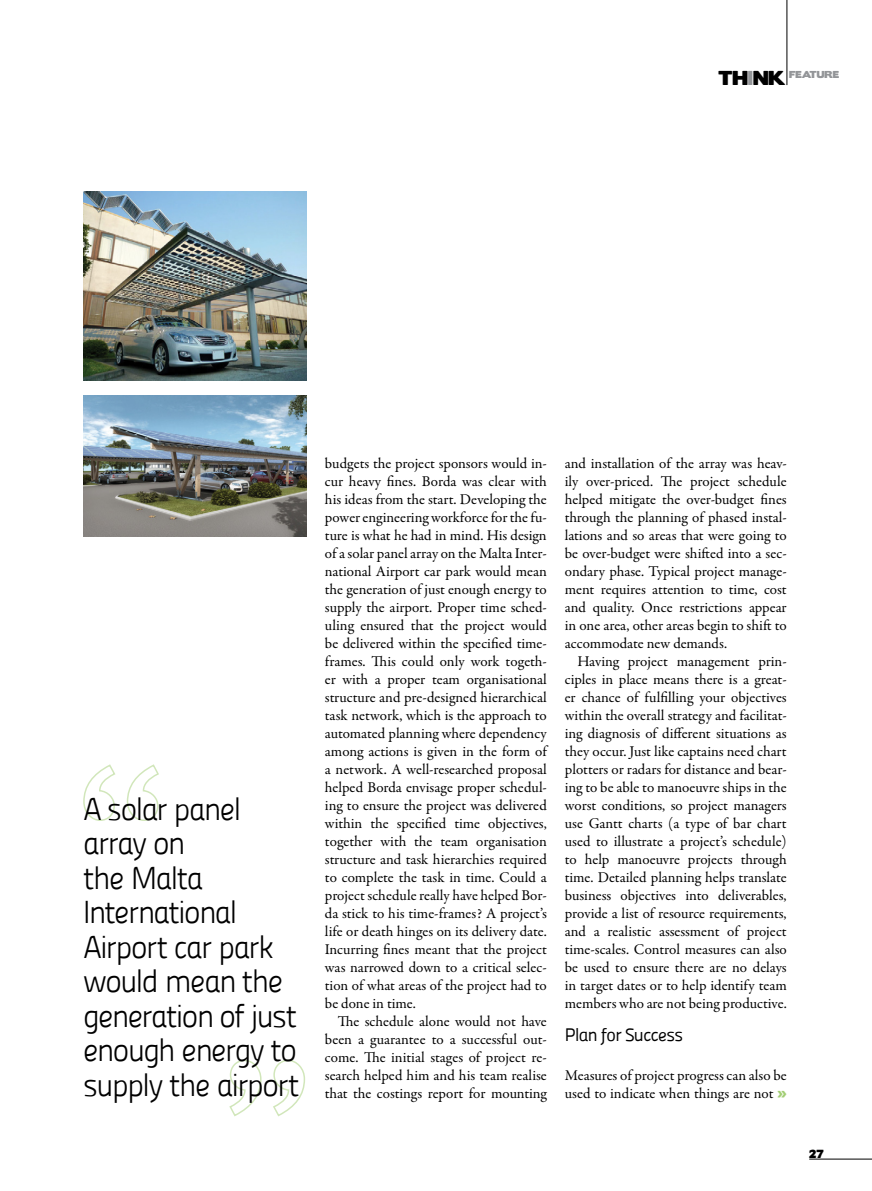
<style>
.page{position:relative;width:872px;height:1191px;background:#fff}
.page>*{position:absolute;margin:0;border:0;box-sizing:border-box;transform-origin:0 0}
.t1{font:31.5px/34.5px "Panefresco 250 wt";letter-spacing:-.05em;color:#000}
.t2{font:18px "Panefresco 400 wt";letter-spacing:-.035em;color:#000}
.t3{font:15px/18px "Garamond Premr Pro";color:#000;text-align:justify}
.t4{font:10.5px "Boris Black Bloxx";color:#000}
.t5{font:9px "Boris Black Bloxx";color:#939598}
.s1{font-size:18px;color:#000}
.s2{font-size:18px}
.s3{font-family:"Boris Black Bloxx";font-size:13.5px;color:#a3ce75}
</style>
<div class="page">
<hr style="left:786px;top:0;width:1px;height:85px;background:#000">
<hr style="left:809px;top:1158px;width:63px;height:1px;background:#000">
<img style="left:83px;top:191px;width:224px;height:189px">
<img style="left:83px;top:395px;width:224px;height:142px">
<svg style="left:229px;top:1059px;width:76px;height:58px"></svg>
<svg style="left:83px;top:764px;width:76px;height:57px"></svg>
<p class="t5" style="left:718px;top:68px;width:86px"><span class="s1">TH</span><span class="s2">I</span><span class="s1">NK</span> FEATURE</p>
<h1 class="t1" style="left:83px;top:789px;width:218px">A solar panel array on<br>the Malta<br>International<br>Airport car park would mean the generation of just enough energy to supply the airport</h1>
<p class="t3" style="left:325px;top:455px;width:223px">budgets the project sponsors would in&shy;cur heavy fines. Borda was clear with his ideas from the start. Developing the power engineering workforce for the fu&shy;ture is what he had in mind. His design of a solar panel array on the Malta Inter&shy;national Airport car park would mean the generation of just enough energy to supply the airport. Proper time sched&shy;uling ensured that the project would be delivered within the specified time&shy;frames. This could only work togeth&shy;er with a proper team organisational structure and pre-designed hierarchical task network, which is the approach to automated planning where dependency among actions is given in the form of a network. A well-researched proposal helped Borda envisage proper schedul&shy;ing to ensure the project was delivered within the specified time objectives, together with the team organisation structure and task hierarchies required to complete the task in time. Could a project schedule really have helped Bor&shy;da stick to his time-frames? A project’s life or death hinges on its delivery date.<br>Incurring fines meant that the project was narrowed down to a critical selec&shy;tion of what areas of the project had to be done in time.</p>
<p class="t3" style="left:325px;top:1013px;width:223px;text-indent:13px">The schedule alone would not have been a guarantee to a successful out&shy;come. The initial stages of project re&shy;search helped him and his team realise that the costings report for mounting</p>
<p class="t3" style="left:565px;top:455px;width:223px">and installation of the array was heav&shy;ily over-priced. The project schedule helped mitigate the over-budget fines through the planning of phased instal&shy;lations and so areas that were going to be over-budget were shifted into a sec&shy;ondary phase. Typical project manage&shy;ment requires attention to time, cost and quality. Once restrictions appear in one area, other areas begin to shift to accommodate new demands.</p>
<p class="t3" style="left:565px;top:653px;width:223px;text-indent:13px">Having project management prin&shy;ciples in place means there is a great&shy;er chance of fulfilling your objectives within the overall strategy and facilitat&shy;ing diagnosis of different situations as they occur. Just like captains need chart plotters or radars for distance and bear&shy;ing to be able to manoeuvre ships in the worst conditions, so project managers use Gantt charts (a type of bar chart used to illustrate a project’s schedule) to help manoeuvre projects through time. Detailed planning helps translate business objectives into deliverables, provide a list of resource requirements, and a realistic assessment of project time-scales. Control measures can also be used to ensure there are no delays in target dates or to help identify team members who are not being productive.</p>
<p class="t2" style="left:565px;top:1021px;width:120px">Plan for Success</p>
<p class="t3" style="left:565px;top:1067px;width:223px">Measures of project progress can also be used to indicate when things are not <span class="s3">»</span></p>
<p class="t4" style="left:809px;top:1145px;width:16px">27</p>
</div>
